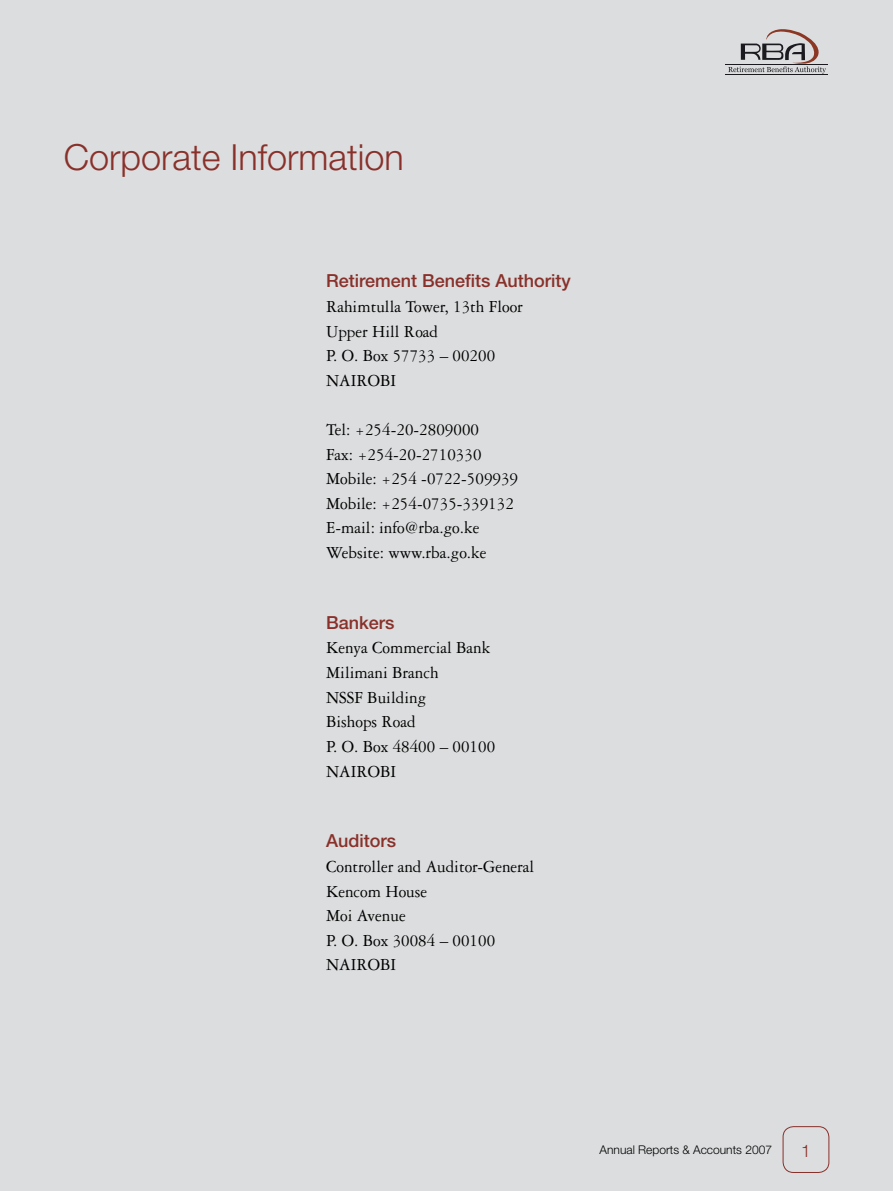
<style>
.page{position:relative;width:893px;height:1191px;background:#dcddde}
.page>*{position:absolute;margin:0;border:0;box-sizing:border-box;transform-origin:0 0}
.t1{font:300 36px "Helvetica Neue";color:#89302a}
.t2{font:18px/24.6px "Garamond Three";color:#000;scale:.95 1}
.t3{font:500 18px "Helvetica Neue";color:#89302a}
.t4{font:300 17.25px "Helvetica Neue";color:#89302a}
.t5{font:300 12px "Helvetica Neue";color:#000}
</style>
<div class="page">
<div style="left:783px;top:1126px;width:46px;height:46px;border:1px solid #89302a;border-radius:10px"></div>
<hr style="left:726px;top:64px;width:102px;height:1px;background:#1b1a1f">
<hr style="left:726px;top:74px;width:102px;height:1px;background:#1b1a1f">
<svg style="left:728px;top:29px;width:98px;height:45px"></svg>
<h1 class="t1" style="left:64px;top:135px;width:342px">Corporate Information</h1>
<p class="t3" style="left:326px;top:270px;width:246px">Retirement Benefits Authority</p>
<p class="t2" style="left:326px;top:294px;width:209px">Rahimtulla Tower, 13th Floor<br>Upper Hill Road<br>P. O. Box 57733 – 00200<br>NAIROBI</p>
<p class="t2" style="left:326px;top:417px;width:204px">Tel: +254-20-2809000<br>Fax: +254-20-2710330<br>Mobile: +254 -0722-509939<br>Mobile: +254-0735-339132<br>E-mail: info@rba.go.ke<br>Website: www.rba.go.ke</p>
<p class="t3" style="left:326px;top:611px;width:70px">Bankers</p>
<p class="t2" style="left:326px;top:636px;width:180px">Kenya Commercial Bank<br>Milimani Branch<br>NSSF Building<br>Bishops Road<br>P. O. Box 48400 – 00100<br>NAIROBI</p>
<p class="t3" style="left:326px;top:830px;width:72px">Auditors</p>
<p class="t2" style="left:326px;top:854px;width:221px">Controller and Auditor-General<br>Kencom House<br>Moi Avenue<br>P. O. Box 30084 – 00100<br>NAIROBI</p>
<p class="t5" style="left:600px;top:1142px;width:174px">Annual Reports &amp; Accounts 2007</p>
<p class="t4" style="left:801px;top:1140px;width:11px">1</p>
</div>
